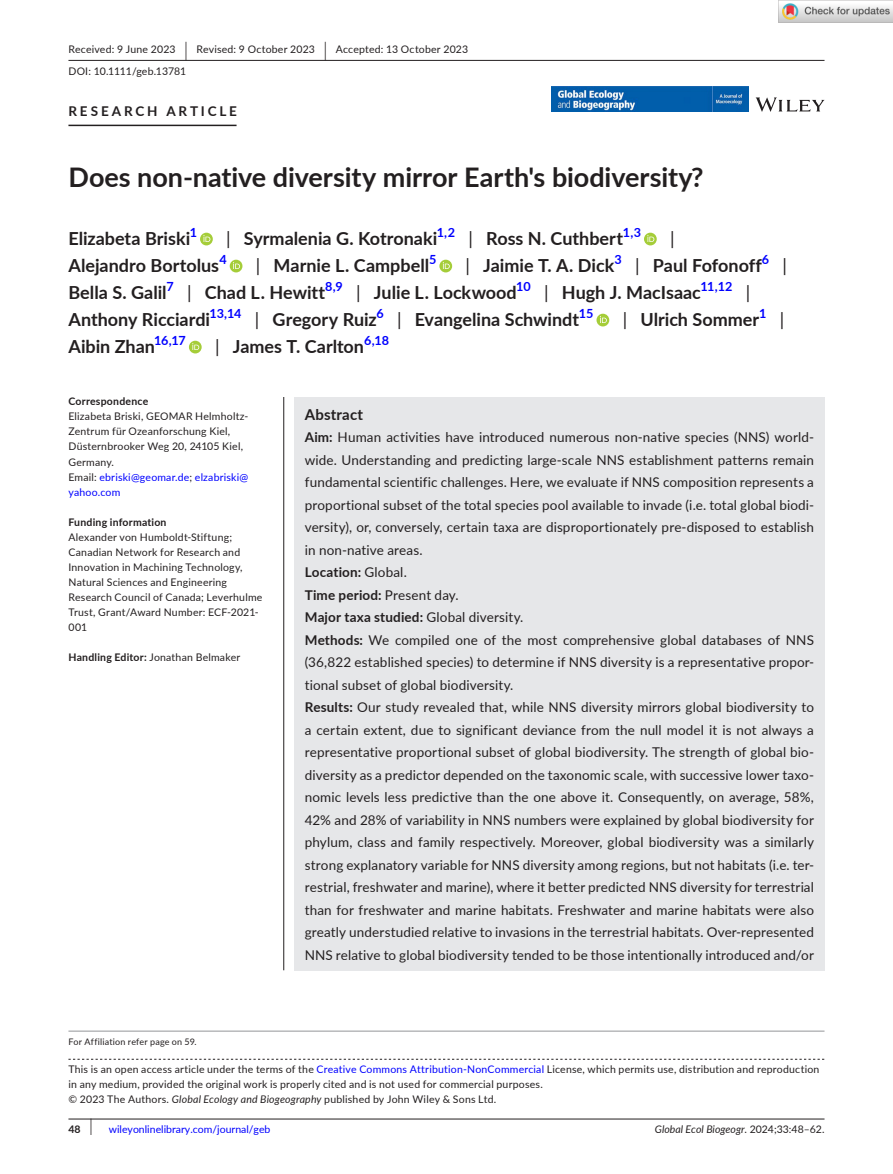
<style>
.page{position:relative;width:893px;height:1174px;background:#fff}
.page>*{position:absolute;margin:0;border:0;box-sizing:border-box;transform-origin:0 0}
.t1{font:700 27px "Lato";color:#231f20}
.t2{font:700 18px "Lato";color:#231f20}
.t3{font:18px "Lato";color:#231f20}
.t4{font:700 15px "Lato";letter-spacing:.015em;color:#231f20}
.t5{font:13.5px/22.5px "Lato";letter-spacing:.01em;color:#231f20}
.t6{font:700 13.5px "Lato";letter-spacing:.21em;color:#231f20}
.t7{font:700 12.6px "Lato";letter-spacing:-.015em;color:#00f}
.t8{font:10.5px/15px "Lato";letter-spacing:.02em;color:#231f20}
.t9{font:10.5px "Lato";color:#00f}
.t10{font:italic 10.5px "Lato";color:#231f20}
.t11{font:700 10.5px "Lato";letter-spacing:.02em;color:#231f20}
.t12{font:9px "Lato";letter-spacing:.02em;color:#231f20}
.s1{font-size:19.65px}
.s2{font-weight:400}
.s3{color:#00f}
.s4{font-weight:700}
.s5{font-style:italic}
.s6{font-weight:700;color:#231f20}
.s7{font-size:17.4px;color:#231f20}
.s8{font-style:normal}
</style>
<div class="page">
<hr style="left:68px;top:1118px;width:756px;height:1px;background:#231f20">
<svg style="left:756px;top:97px;width:68px;height:15px"></svg>
<img style="left:551px;top:86px;width:197px;height:26px">
<hr style="left:68px;top:60px;width:756px;height:1px;background:#231f20">
<hr style="left:68px;top:125px;width:169px;height:1px;background:#231f20">
<svg style="left:200px;top:233px;width:13px;height:12px"></svg>
<svg style="left:203px;top:235px;width:7px;height:7px"></svg>
<svg style="left:644px;top:233px;width:13px;height:12px"></svg>
<svg style="left:647px;top:235px;width:7px;height:7px"></svg>
<div style="left:230px;top:260px;width:12px;height:12px;background:#a5cd39;border-radius:50%"></div>
<svg style="left:233px;top:262px;width:7px;height:7px"></svg>
<div style="left:439px;top:260px;width:13px;height:12px;background:#a5cd39;border-radius:50%"></div>
<svg style="left:443px;top:262px;width:7px;height:7px"></svg>
<div style="left:596px;top:314px;width:13px;height:12px;background:#a5cd39;border-radius:50%"></div>
<svg style="left:600px;top:316px;width:7px;height:7px"></svg>
<div style="left:189px;top:341px;width:13px;height:12px;background:#a5cd39;border-radius:50%"></div>
<svg style="left:192px;top:343px;width:7px;height:7px"></svg>
<svg style="left:68px;top:1058px;width:756px;height:1px"></svg>
<hr style="left:68px;top:1030px;width:756px;height:1px;background:#939598">
<div style="left:294px;top:397px;width:530px;height:573px;background:#e6e7e9"></div>
<hr style="left:283px;top:397px;width:1px;height:573px;background:#231f20">
<img style="left:779px;top:0;width:114px;height:23px">
<p class="t8" style="left:68px;top:38px;width:401px;line-height:21.8px">Received: 9 June 2023 <span class="s1">|</span> Revised: 9 October 2023 <span class="s1">|</span> Accepted: 13 October 2023<br>DOI: 10.1111/geb.13781</p>
<p class="t6" style="left:68px;top:101px;width:170px">RESEARCH ARTICLE</p>
<h1 class="t1" style="left:68px;top:157px;width:637px">Does non-native diversity mirror Earth's biodiversity?</h1>
<h2 class="t2" style="left:68px;top:226px;width:123px">Elizabeta Briski</h2>
<p class="t7" style="left:190px;top:223px;width:9px">1</p>
<h2 class="t2" style="left:226px;top:226px;width:212px"><span class="s2">|</span> Syrmalenia G. Kotronaki</h2>
<p class="t7" style="left:437px;top:223px;width:20px">1,2</p>
<h2 class="t2" style="left:469px;top:226px;width:156px"><span class="s2">|</span> Ross N. Cuthbert</h2>
<p class="t7" style="left:623px;top:223px;width:20px">1,3</p>
<h2 class="t3" style="left:670px;top:226px;width:6px">|</h2>
<h2 class="t2" style="left:68px;top:253px;width:152px">Alejandro Bortolus</h2>
<p class="t7" style="left:219px;top:250px;width:9px">4</p>
<h2 class="t2" style="left:256px;top:253px;width:175px"><span class="s2">|</span> Marnie L. Campbell</h2>
<p class="t7" style="left:429px;top:250px;width:9px">5</p>
<h2 class="t2" style="left:466px;top:253px;width:150px"><span class="s2">|</span> Jaimie T. A. Dick</h2>
<p class="t7" style="left:614px;top:250px;width:9px">3</p>
<h2 class="t2" style="left:635px;top:253px;width:128px"><span class="s2">|</span> Paul Fofonoff</h2>
<p class="t7" style="left:762px;top:250px;width:9px">6</p>
<h2 class="t3" style="left:783px;top:253px;width:6px">|</h2>
<h2 class="t2" style="left:68px;top:280px;width:100px">Bella S. Galil</h2>
<p class="t7" style="left:166px;top:277px;width:9px">7</p>
<h2 class="t2" style="left:187px;top:280px;width:139px"><span class="s2">|</span> Chad L. Hewitt</h2>
<p class="t7" style="left:325px;top:277px;width:19px">8,9</p>
<h2 class="t2" style="left:356px;top:280px;width:162px"><span class="s2">|</span> Julie L. Lockwood</h2>
<p class="t7" style="left:516px;top:277px;width:16px">10</p>
<h2 class="t2" style="left:544px;top:280px;width:158px"><span class="s2">|</span> Hugh J. MacIsaac</h2>
<p class="t7" style="left:700px;top:277px;width:33px">11,12</p>
<h2 class="t3" style="left:746px;top:280px;width:6px">|</h2>
<h2 class="t2" style="left:68px;top:307px;width:143px">Anthony Ricciardi</h2>
<p class="t7" style="left:209px;top:304px;width:33px">13,14</p>
<h2 class="t2" style="left:255px;top:307px;width:123px"><span class="s2">|</span> Gregory Ruiz</h2>
<p class="t7" style="left:376px;top:304px;width:9px">6</p>
<h2 class="t2" style="left:397px;top:307px;width:183px"><span class="s2">|</span> Evangelina Schwindt</h2>
<p class="t7" style="left:579px;top:304px;width:16px">15</p>
<h2 class="t2" style="left:623px;top:307px;width:138px"><span class="s2">|</span> Ulrich Sommer</h2>
<p class="t7" style="left:759px;top:304px;width:9px">1</p>
<h2 class="t3" style="left:780px;top:307px;width:6px">|</h2>
<h2 class="t2" style="left:68px;top:334px;width:88px">Aibin Zhan</h2>
<p class="t7" style="left:154px;top:331px;width:33px">16,17</p>
<h2 class="t2" style="left:215px;top:334px;width:150px"><span class="s2">|</span> James T. Carlton</h2>
<p class="t7" style="left:364px;top:331px;width:26px">6,18</p>
<p class="t11" style="left:68px;top:394px;width:81px">Correspondence</p>
<p class="t8" style="left:68px;top:409px;width:181px">Elizabeta Briski, GEOMAR Helmholtz-<br>Zentrum für Ozeanforschung Kiel,<br>Düsternbrooker Weg 20, 24105 Kiel,<br>Germany.<br>Email: <span class="s3">ebriski@geomar.de</span>; <span class="s3">elzabriski@ yahoo.com</span></p>
<p class="t11" style="left:68px;top:514px;width:100px">Funding information</p>
<p class="t8" style="left:68px;top:529px;width:195px">Alexander von Humboldt-Stiftung;<br>Canadian Network for Research and<br>Innovation in Machining Technology,<br>Natural Sciences and Engineering<br>Research Council of Canada; Leverhulme<br>Trust, Grant/Award Number: ECF-2021-<br>001</p>
<p class="t8" style="left:68px;top:649px;width:173px"><span class="s4">Handling Editor:</span> Jonathan Belmaker</p>
<p class="t12" style="left:68px;top:1035px;width:130px">For Affiliation refer page on 59.</p>
<p class="t4" style="left:305px;top:403px;width:60px">Abstract</p>
<p class="t5" style="left:305px;top:425px;width:511px"><span class="s4">Aim:</span> Human activities have introduced numerous non-native species (NNS) world&shy;wide. Understanding and predicting large-scale NNS establishment patterns remain fundamental scientific challenges. Here, we evaluate if NNS composition represents a proportional subset of the total species pool available to invade (i.e. total global biodi&shy;versity), or, conversely, certain taxa are disproportionately pre-disposed to establish in non-native areas.<br><span class="s4">Location:</span> Global.<br><span class="s4">Time period:</span> Present day.<br><span class="s4">Major taxa studied:</span> Global diversity.<br><span class="s4">Methods:</span> We compiled one of the most comprehensive global databases of NNS (36,822 established species) to determine if NNS diversity is a representative propor&shy;tional subset of global biodiversity.<br><span class="s4">Results:</span> Our study revealed that, while NNS diversity mirrors global biodiversity to a certain extent, due to significant deviance from the null model it is not always a representative proportional subset of global biodiversity. The strength of global bio&shy;diversity as a predictor depended on the taxonomic scale, with successive lower taxo&shy;nomic levels less predictive than the one above it. Consequently, on average, 58%, 42% and 28% of variability in NNS numbers were explained by global biodiversity for phylum, class and family respectively. Moreover, global biodiversity was a similarly strong explanatory variable for NNS diversity among regions, but not habitats (i.e. ter&shy;restrial, freshwater and marine), where it better predicted NNS diversity for terrestrial than for freshwater and marine habitats. Freshwater and marine habitats were also greatly understudied relative to invasions in the terrestrial habitats. Over-represented NNS relative to global biodiversity tended to be those intentionally introduced and/or</p>
<p class="t8" style="left:68px;top:1061px;width:752px">This is an open access article under the terms of the <span class="s3">Creative Commons Attribution-NonCommercial</span> License, which permits use, distribution and reproduction in any medium, provided the original work is properly cited and is not used for commercial purposes.<br>© 2023 The Authors. <span class="s5">Global Ecology and Biogeography</span> published by John Wiley &amp; Sons Ltd.</p>
<p class="t9" style="left:68px;top:1121px;width:204px"><span class="s6">48</span> <span class="s7">|</span> wileyonlinelibrary.com/journal/geb</p>
<p class="t10" style="left:655px;top:1121px;width:171px">Global Ecol Biogeogr. <span class="s8">2024;33:48–62.</span></p>
</div>
